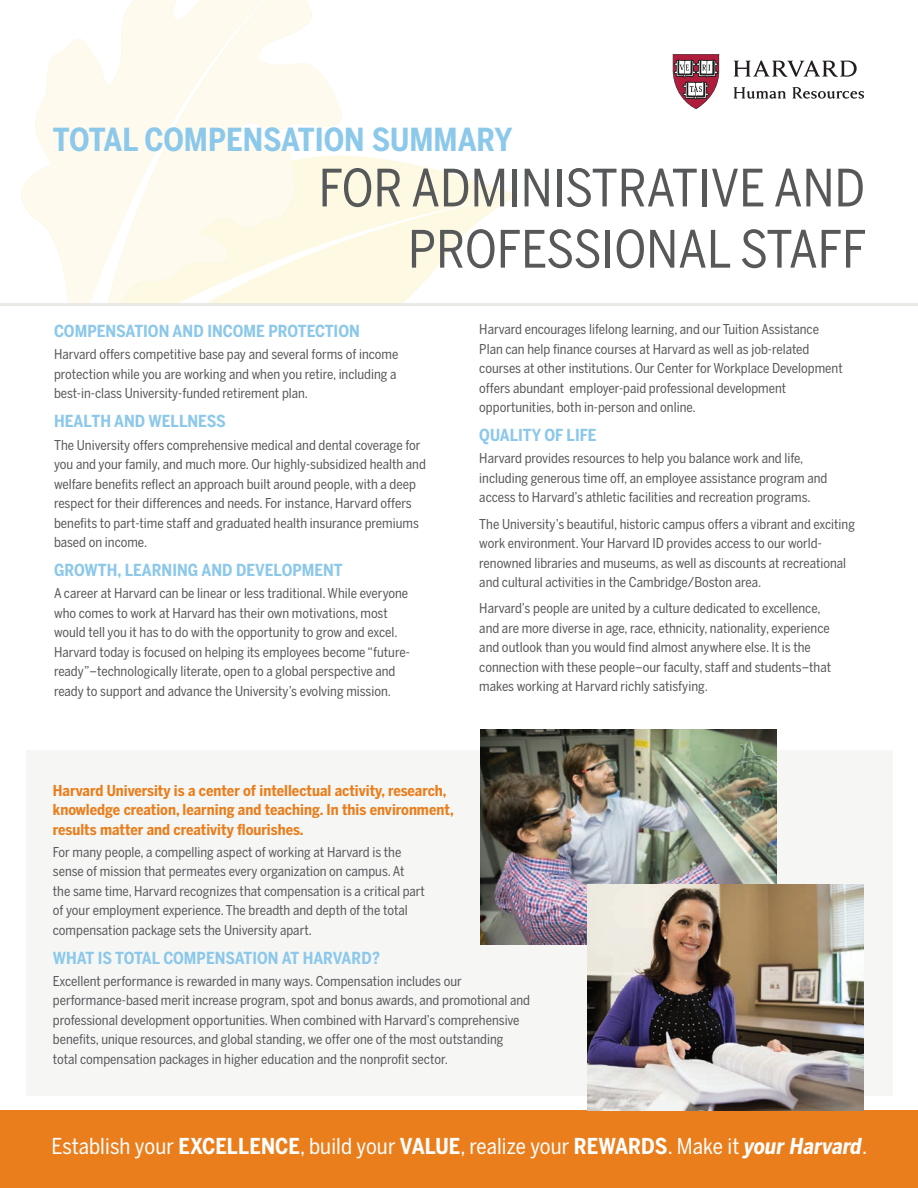
<style>
.page{position:relative;width:918px;height:1188px;background:#fff}
.page>*{position:absolute;margin:0;border:0;box-sizing:border-box;transform-origin:0 0}
.t1{font:51px/61.2px "Benton Sans Cond";color:#57585a;text-align:right}
.t2{font:700 31.5px "Benton Sans Cond";color:#8cc8ea}
.t3{font:21.75px "Benton Sans Cond";letter-spacing:.005em;color:#fff}
.t4{font:700 16.5px "Benton Sans Cond";color:#8cc8ea}
.t5{font:700 15px/19.5px "Benton Sans Cond";color:#ea7e1d}
.t6{font:13.5px/19.5px "Benton Sans Cond";color:#57585a}
.s1{font-weight:700}
.s2{font-weight:700;font-style:italic}
</style>
<div class="page">
<svg style="left:0;top:0;width:918px;height:306px"></svg>
<div style="left:26px;top:750px;width:866px;height:346px;background:#f6f7f5"></div>
<div style="left:0;top:1110px;width:918px;height:78px;background:#ea7e1d"></div>
<svg style="left:734px;top:87px;width:52px;height:12px"></svg>
<svg style="left:793px;top:87px;width:71px;height:12px"></svg>
<svg style="left:734px;top:61px;width:123px;height:16px"></svg>
<svg style="left:673px;top:54px;width:46px;height:55px"></svg>
<img style="left:481px;top:729px;width:296px;height:215px">
<img style="left:588px;top:884px;width:276px;height:226px">
<h2 class="t2" style="left:53px;top:121px;width:461px">TOTAL COMPENSATION SUMMARY</h2>
<h1 class="t1" style="left:319px;top:157px;width:549px">FOR ADMINISTRATIVE AND<br>PROFESSIONAL STAFF</h1>
<p class="t4" style="left:54px;top:322px;width:307px">COMPENSATION AND INCOME PROTECTION</p>
<p class="t6" style="left:54px;top:345px;width:346px">Harvard offers competitive base pay and several forms of income protection while you are working and when you retire, including a best-in-class University-funded retirement plan.</p>
<p class="t4" style="left:54px;top:412px;width:173px">HEALTH AND WELLNESS</p>
<p class="t6" style="left:54px;top:435px;width:373px">The University offers comprehensive medical and dental coverage for you and your family, and much more. Our highly-subsidized health and welfare benefits reflect an approach built around people, with a deep respect for their differences and needs. For instance, Harvard offers benefits to part-time staff and graduated health insurance premiums based on income.</p>
<p class="t4" style="left:54px;top:560px;width:290px">GROWTH, LEARNING AND DEVELOPMENT</p>
<p class="t6" style="left:54px;top:583px;width:357px">A career at Harvard can be linear or less traditional. While everyone who comes to work at Harvard has their own motivations, most would tell you it has to do with the opportunity to grow and excel.<br>Harvard today is focused on helping its employees become “future&shy;ready”–technologically literate, open to a global perspective and ready to support and advance the University’s evolving mission.</p>
<p class="t6" style="left:479px;top:320px;width:365px">Harvard encourages lifelong learning, and our Tuition Assistance Plan can help finance courses at Harvard as well as job-related courses at other institutions. Our Center for Workplace Development offers abundant employer-paid professional development opportunities, both in-person and online.</p>
<p class="t4" style="left:479px;top:426px;width:119px">QUALITY OF LIFE</p>
<p class="t6" style="left:479px;top:449px;width:350px">Harvard provides resources to help you balance work and life, including generous time off, an employee assistance program and access to Harvard’s athletic facilities and recreation programs.</p>
<p class="t6" style="left:479px;top:514px;width:377px">The University’s beautiful, historic campus offers a vibrant and exciting work environment. Your Harvard ID provides access to our world&shy;renowned libraries and museums, as well as discounts at recreational and cultural activities in the Cambridge/Boston area.</p>
<p class="t6" style="left:479px;top:599px;width:353px">Harvard’s people are united by a culture dedicated to excellence, and are more diverse in age, race, ethnicity, nationality, experience and outlook than you would find almost anywhere else. It is the connection with these people–our faculty, staff and students–that makes working at Harvard richly satisfying.</p>
<p class="t5" style="left:53px;top:780px;width:402px">Harvard University is a center of intellectual activity, research, knowledge creation, learning and teaching. In this environment, results matter and creativity flourishes.</p>
<p class="t6" style="left:53px;top:842px;width:374px">For many people, a compelling aspect of working at Harvard is the sense of mission that permeates every organization on campus. At the same time, Harvard recognizes that compensation is a critical part of your employment experience. The breadth and depth of the total compensation package sets the University apart.</p>
<p class="t4" style="left:53px;top:948px;width:329px">WHAT IS TOTAL COMPENSATION AT HARVARD?</p>
<p class="t6" style="left:53px;top:971px;width:479px">Excellent performance is rewarded in many ways. Compensation includes our performance-based merit increase program, spot and bonus awards, and promotional and professional development opportunities. When combined with Harvard’s comprehensive benefits, unique resources, and global standing, we offer one of the most outstanding total compensation packages in higher education and the nonprofit sector.</p>
<h3 class="t3" style="left:51px;top:1133px;width:817px">Establish your <span class="s1">EXCELLENCE</span>, build your <span class="s1">VALUE</span>, realize your <span class="s1">REWARDS</span>. Make it <span class="s2">your Harvard</span>.</h3>
</div>
